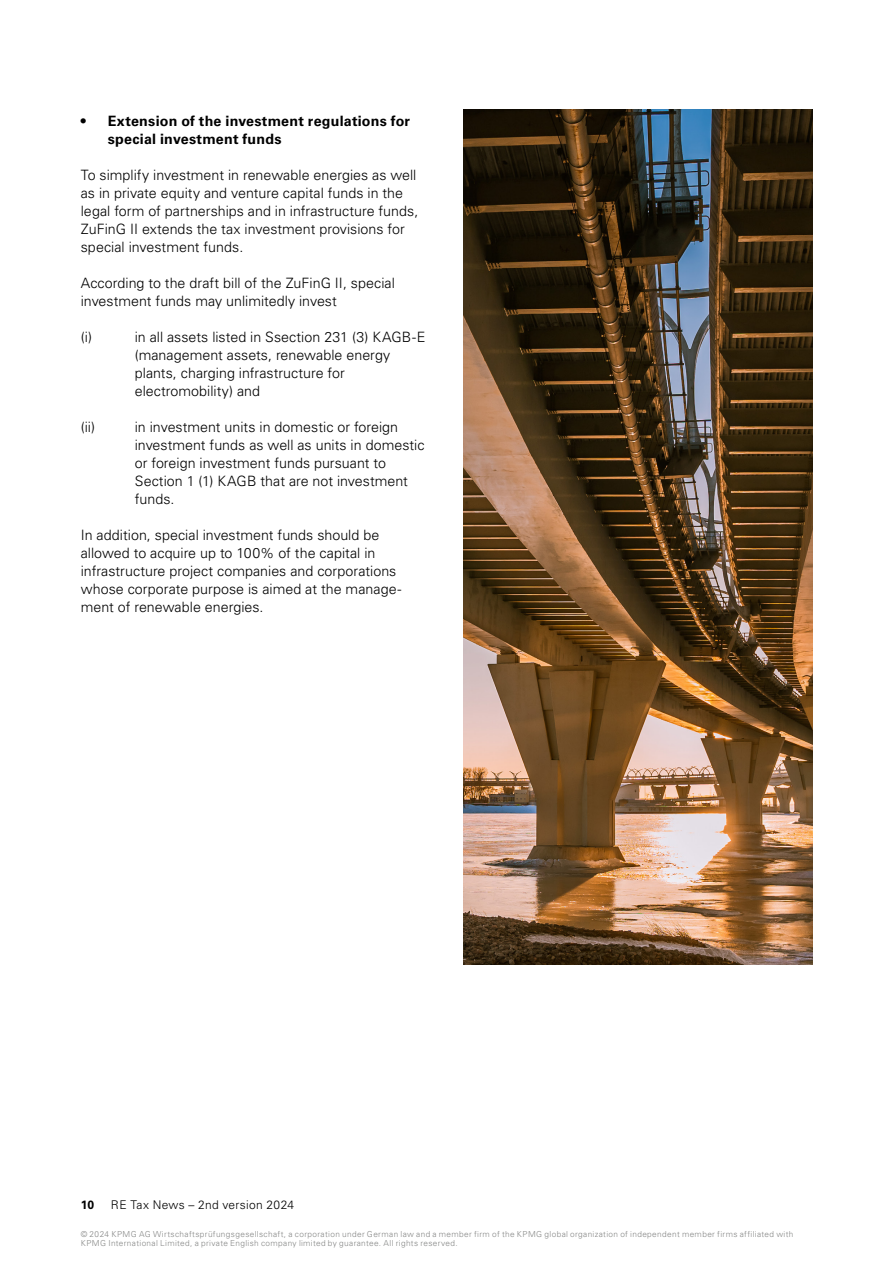
<style>
.page{position:relative;width:893px;height:1263px;background:#fff}
.page>*{position:absolute;margin:0;border:0;box-sizing:border-box;transform-origin:0 0}
.t1{font:300 14.25px/18px "Univers LT Std";color:#000}
.t2{font:700 14.25px/18px "Univers LT Std";letter-spacing:.015em;color:#000}
.t3{font:300 12px "Univers LT Std";letter-spacing:.025em;color:#000}
.t4{font:700 12px "Univers LT Std";color:#000}
.t5{font:300 8.25px/9px "Univers LT Std";letter-spacing:.045em;color:#868786}
</style>
<div class="page">
<img style="left:463px;top:109px;width:349px;height:856px">
<p class="t2" style="left:108px;top:112px;width:304px;text-indent:-27px">• Extension of the investment regulations for special investment funds</p>
<p class="t1" style="left:81px;top:166px;width:339px">To simplify investment in renewable energies as well as in private equity and venture capital funds in the legal form of partnerships and in infrastructure funds, ZuFinG II extends the tax investment provisions for special investment funds.</p>
<p class="t1" style="left:81px;top:274px;width:316px">According to the draft bill of the ZuFinG II, special investment funds may unlimitedly invest</p>
<p class="t1" style="left:81px;top:328px;width:13px">(i)</p>
<p class="t1" style="left:135px;top:328px;width:292px">in all assets listed in Ssection 231 (3) KAGB-E (management assets, renewable energy plants, charging infrastructure for electromobility) and</p>
<p class="t1" style="left:81px;top:418px;width:16px">(ii)</p>
<p class="t1" style="left:135px;top:418px;width:291px">in investment units in domestic or foreign investment funds as well as units in domestic or foreign investment funds pursuant to Section 1 (1) KAGB that are not investment funds.</p>
<p class="t1" style="left:81px;top:526px;width:322px">In addition, special investment funds should be allowed to acquire up to 100% of the capital in infrastructure project companies and corporations whose corporate purpose is aimed at the manage&shy;ment of renewable energies.</p>
<p class="t4" style="left:81px;top:1198px;width:15px">10</p>
<p class="t3" style="left:111px;top:1197px;width:185px">RE Tax News – 2nd version 2024</p>
<p class="t5" style="left:81px;top:1229px;width:714px">© 2024 KPMG AG Wirtschaftsprüfungsgesellschaft, a corporation under German law and a member firm of the KPMG global organization of independent member firms affiliated with<br>KPMG International Limited, a private English company limited by guarantee. All rights reserved.</p>
</div>
